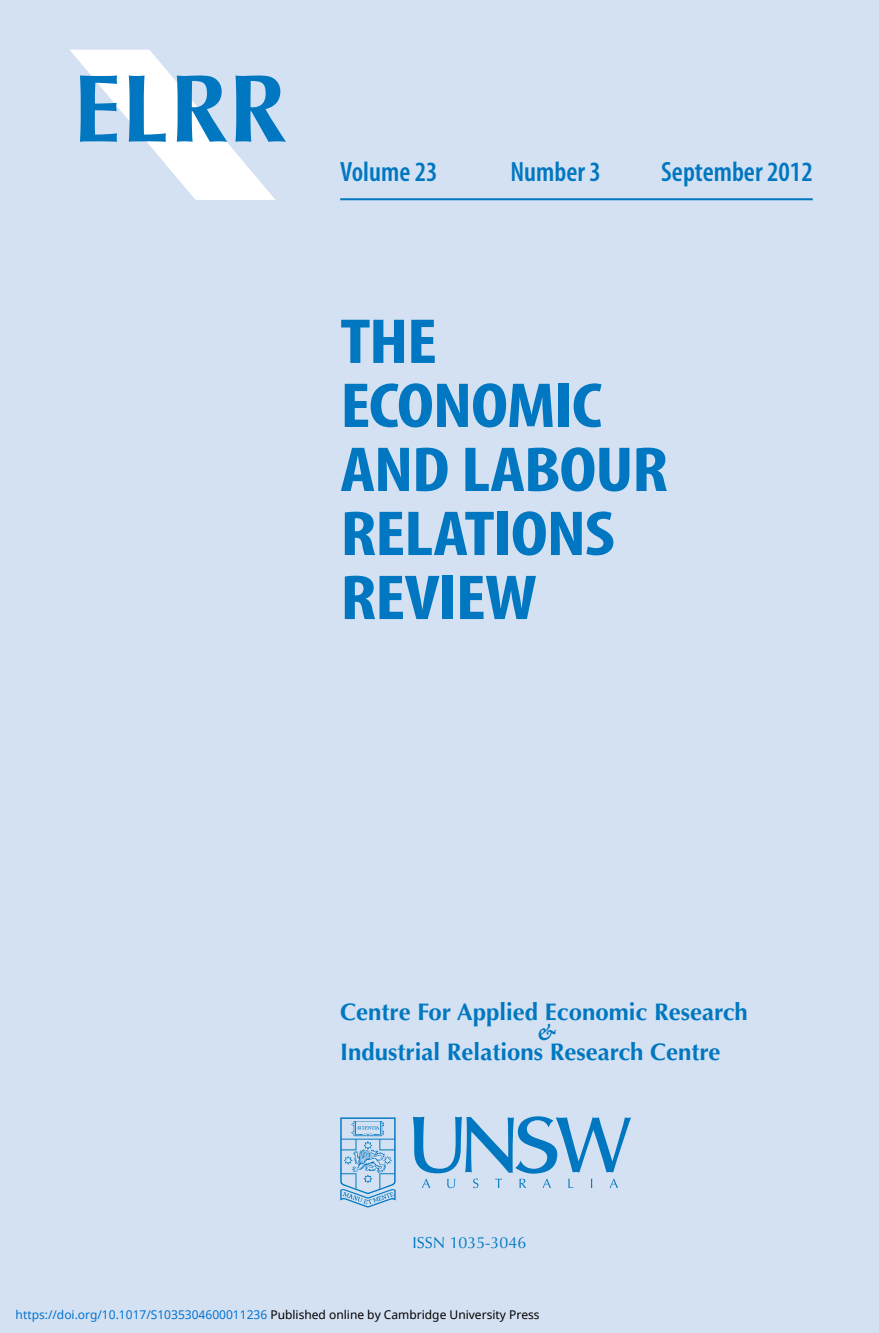
<style>
.page{position:relative;width:879px;height:1333px;background:#fff}
.page>*{position:absolute;margin:0;border:0;box-sizing:border-box;transform-origin:0 0}
.t1{font:700 96px "Optima LT Std";color:#0077c0}
.t2{font:700 condensed 64px/64px "Myriad Pro";letter-spacing:-.02em;color:#0077c0;scale:1.2 1}
.t3{font:600 condensed 28px "Myriad Pro";color:#0077c0}
.t4{font:700 24px "Optima LT Std";color:#0077c0}
.t5{font:24px "Minion Pro Semibold It Capt";color:#0077c0}
.t6{font:16px "Optima LT Std";color:#0077c0}
.t7{font:12px "Noto Sans";color:#0172cf}
.s1{color:#000}
</style>
<div class="page">
<div style="left:0;top:0;width:879px;height:1332px;background:#d4e1f2"></div>
<svg style="left:70px;top:50px;width:205px;height:150px"></svg>
<svg style="left:340px;top:1117px;width:56px;height:90px"></svg>
<svg style="left:413px;top:1116px;width:218px;height:72px"></svg>
<hr style="left:340px;top:198px;width:473px;height:2px;background:#0077c0">
<h1 class="t1" style="left:73px;top:53px;width:215px">ELRR</h1>
<h3 class="t3" style="left:340px;top:155px;width:99px">Volume 23</h3>
<h3 class="t3" style="left:510px;top:155px;width:92px">Number 3</h3>
<h3 class="t3" style="left:661px;top:155px;width:153px">September 2012</h3>
<h2 class="t2" style="left:340px;top:308px;width:275px">THE<br>ECONOMIC<br>AND LABOUR<br>RELATIONS<br>REVIEW</h2>
<h3 class="t4" style="left:340px;top:997px;width:409px">Centre For Applied Economic Research</h3>
<h3 class="t5" style="left:537px;top:1014px;width:20px">&amp;</h3>
<h3 class="t4" style="left:340px;top:1037px;width:382px">Industrial Relations Research Centre</h3>
<h3 class="t6" style="left:412px;top:1233px;width:115px">ISSN 1035-3046</h3>
<p class="t7" style="left:16px;top:1305px;width:525px">https://doi.org/10.1017/S1035304600011236 <span class="s1">Published online by Cambridge University Press</span></p>
</div>
